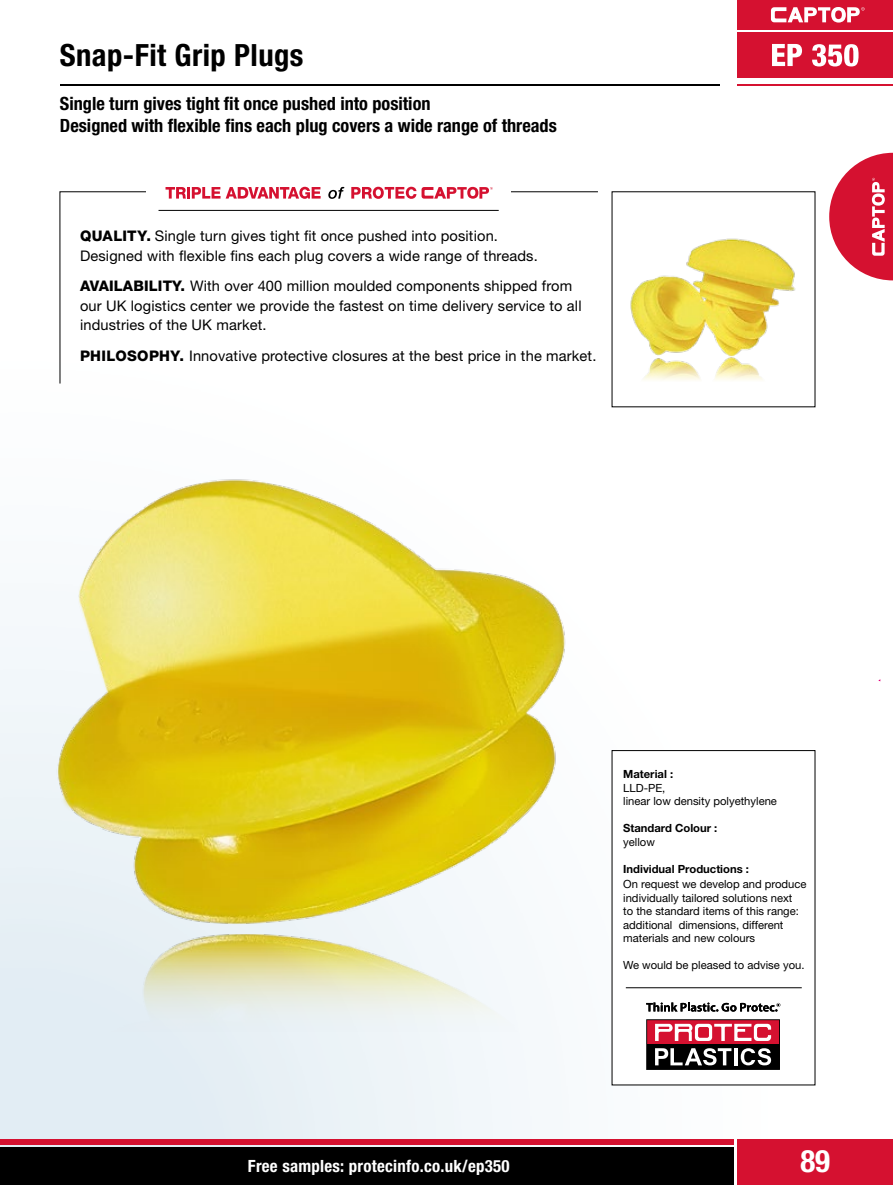
<style>
.page{position:relative;width:893px;height:1185px;background:#fff}
.page>*{position:absolute;margin:0;border:0;box-sizing:border-box;transform-origin:0 0}
.t1{font:700 condensed 30.9px "Helvetica Neue LT Std";color:#fff}
.t2{font:700 condensed 30.6px "Helvetica Neue LT Std";letter-spacing:.015em;color:#000}
.t3{font:700 condensed 18.3px/22.5px "Helvetica Neue LT Std";color:#000}
.t4{font:700 condensed 16.8px "Helvetica Neue LT Std";letter-spacing:.015em;color:#fff}
.t5{font:14.7px/19.4px "Helvetica Neue LT Std";letter-spacing:.01em;color:#000}
.t6{font:11.25px/13.5px "Helvetica Neue LT Std";color:#000}
.t7{font:700 11.25px "Helvetica Neue LT Std";color:#000}
.s1{font-weight:800}
</style>
<div class="page">
<img style="left:0;top:626px;width:416px;height:520px">
<img style="left:416px;top:750px;width:400px;height:395px">
<hr style="left:737px;top:84px;width:156px;height:2px;background:#d51130">
<div style="left:737px;top:32px;width:156px;height:46px;background:#d51130"></div>
<div style="left:737px;top:0;width:156px;height:30px;background:#d51130"></div>
<div style="left:0;top:1138px;width:734px;height:5px;background:#d51130"></div>
<div style="left:737px;top:1138px;width:156px;height:46px;background:#d51130"></div>
<div style="left:0;top:1146px;width:734px;height:38px;background:#000"></div>
<svg style="left:829px;top:153px;width:64px;height:127px"></svg>
<svg style="left:771px;top:7px;width:94px;height:16px"></svg>
<hr style="left:60px;top:84px;width:659px;height:2px;background:#000">
<svg style="left:772px;top:44px;width:86px;height:22px"></svg>
<img style="left:22px;top:479px;width:546px;height:453px">
<img style="left:31px;top:934px;width:537px;height:213px">
<img style="left:630px;top:238px;width:166px;height:120px">
<img style="left:611px;top:358px;width:205px;height:34px">
<div style="left:612px;top:750px;width:203px;height:334px;background:#fff"></div>
<hr style="left:626px;top:987px;width:176px;height:1px;background:#000">
<svg style="left:646px;top:1019px;width:134px;height:50px"></svg>
<svg style="left:646px;top:1002px;width:134px;height:9px"></svg>
<svg style="left:60px;top:191px;width:538px;height:193px"></svg>
<div style="left:146px;top:175px;width:365px;height:35px;background:#fff"></div>
<hr style="left:159px;top:210px;width:340px;height:1px;background:#000">
<svg style="left:351px;top:187px;width:65px;height:12px"></svg>
<svg style="left:422px;top:187px;width:71px;height:12px"></svg>
<svg style="left:166px;top:187px;width:155px;height:12px"></svg>
<svg style="left:328px;top:187px;width:16px;height:12px"></svg>
<h2 class="t2" style="left:60px;top:36px;width:245px">Snap-Fit Grip Plugs</h2>
<p class="t3" style="left:60px;top:91px;width:498px">Single turn gives tight fit once pushed into position<br>Designed with flexible fins each plug covers a wide range of threads</p>
<p class="t5" style="left:80px;top:226px;width:459px"><span class="s1">QUALITY.</span> Single turn gives tight fit once pushed into position.<br>Designed with flexible fins each plug covers a wide range of threads.</p>
<p class="t5" style="left:80px;top:276px;width:503px"><span class="s1">AVAILABILITY.</span> With over 400 million moulded components shipped from our UK logistics center we provide the fastest on time delivery service to all industries of the UK market.</p>
<p class="t5" style="left:80px;top:346px;width:518px"><span class="s1">PHILOSOPHY.</span> Innovative protective closures at the best price in the market.</p>
<p class="t4" style="left:248px;top:1155px;width:263px">Free samples: protecinfo.co.uk/ep350</p>
<p class="t7" style="left:623px;top:767px;width:51px">Material :</p>
<p class="t6" style="left:623px;top:780px;width:155px">LLD-PE,<br>linear low density polyethylene</p>
<p class="t7" style="left:623px;top:821px;width:96px">Standard Colour :</p>
<p class="t6" style="left:623px;top:834px;width:33px">yellow</p>
<p class="t7" style="left:623px;top:861px;width:127px">Individual Productions :</p>
<p class="t6" style="left:623px;top:876px;width:185px">On request we develop and produce individually tailored solutions next<br>to the standard items of this range: additional dimensions, different materials and new colours</p>
<p class="t6" style="left:623px;top:957px;width:183px">We would be pleased to advise you.</p>
<h1 class="t1" style="left:800px;top:1142px;width:31px">89</h1>
</div>
